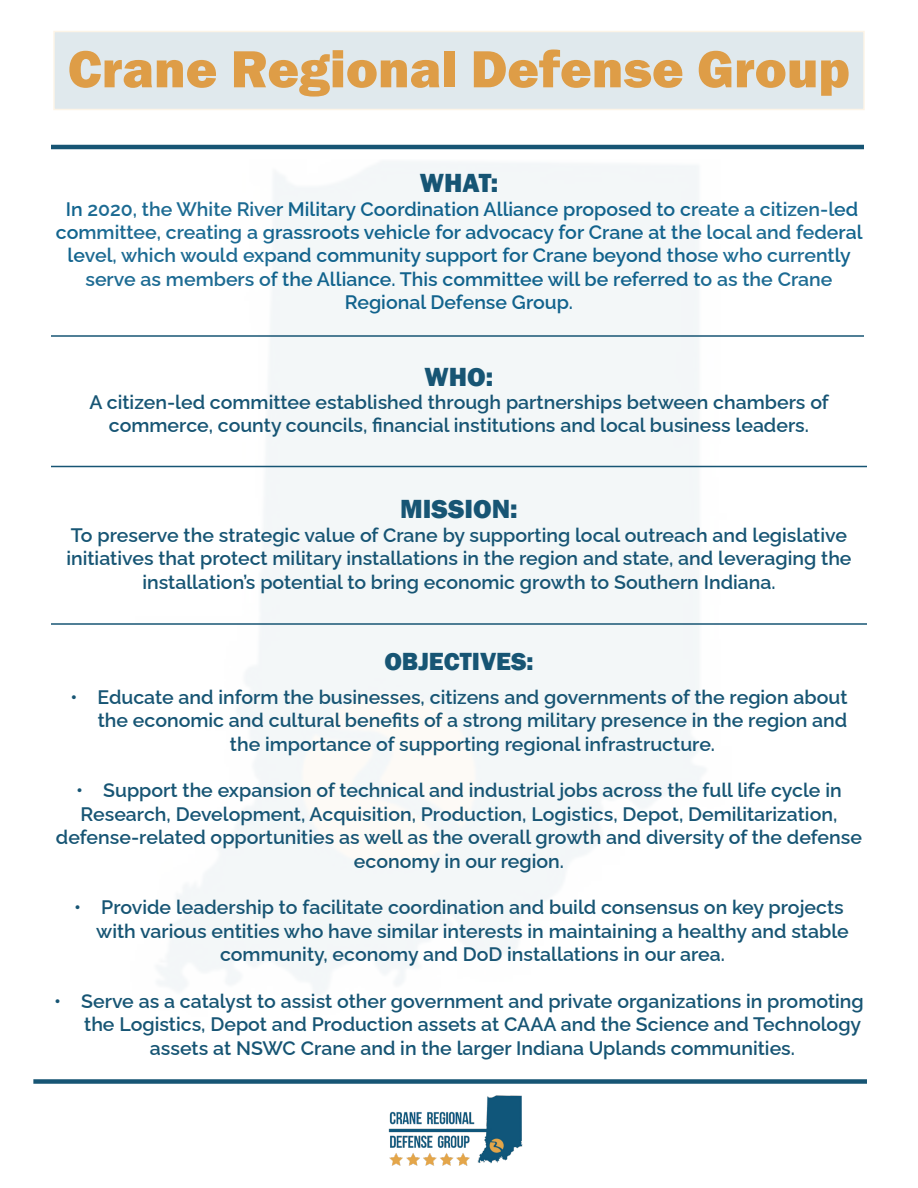
<style>
.page{position:relative;width:918px;height:1188px;background:#fff}
.page>*{position:absolute;margin:0;border:0;box-sizing:border-box;transform-origin:0 0}
.t1{font:800 54px "Franklin Gothic";color:#de9d47}
.t2{font:800 27px "Franklin Gothic";color:#175574}
.t3{font:800 25.5px "Franklin Gothic";color:#175574}
.t4{font:600 19.5px/23.4px "Raleway";color:#175574;text-align:center}
.t5{font:600 19.5px/23.4px "Raleway";color:#12648e;text-align:center}
</style>
<div class="page">
<div style="left:53px;top:31px;width:812px;height:79px;background:#e0e9ed"></div>
<hr style="left:51px;top:335px;width:813px;height:2px;background:#175574">
<hr style="left:51px;top:466px;width:816px;height:1px;background:#175574">
<hr style="left:51px;top:623px;width:816px;height:2px;background:#175574">
<hr style="left:51px;top:145px;width:813px;height:4px;background:#175574">
<div style="left:33px;top:1079px;width:834px;height:5px;background:#175574"></div>
<img style="left:384px;top:1079px;width:150px;height:87px">
<p class="t1" style="left:68px;top:34px;width:784px">Crane Regional Defense Group</p>
<p class="t2" style="left:420px;top:166px;width:80px">WHAT:</p>
<p class="t5" style="left:56px;top:195px;width:808px">In 2020, the White River Military Coordination Alliance proposed to create a citizen-led committee, creating a grassroots vehicle for advocacy for Crane at the local and federal level, which would expand community support for Crane beyond those who currently serve as members of the Alliance. This committee will be referred to as the Crane</p>
<p class="t5" style="left:345px;top:288px;width:230px">Regional Defense Group.</p>
<p class="t2" style="left:425px;top:359px;width:70px">WHO:</p>
<p class="t4" style="left:90px;top:388px;width:741px">A citizen-led committee established through partnerships between chambers of</p>
<p class="t4" style="left:109px;top:412px;width:702px">commerce, county councils, financial institutions and local business leaders.</p>
<p class="t2" style="left:400px;top:492px;width:119px">MISSION:</p>
<p class="t4" style="left:66px;top:521px;width:787px">To preserve the strategic value of Crane by supporting local outreach and legislative initiatives that protect military installations in the region and state, and leveraging the installation’s potential to bring economic growth to Southern Indiana.</p>
<p class="t3" style="left:384px;top:645px;width:151px">OBJECTIVES:</p>
<p class="t4" style="left:70px;top:683px;width:779px">• Educate and inform the businesses, citizens and governments of the region about</p>
<p class="t4" style="left:98px;top:706px;width:751px">the economic and cultural benefits of a strong military presence in the region and</p>
<p class="t4" style="left:230px;top:730px;width:487px">the importance of supporting regional infrastructure.</p>
<p class="t4" style="left:76px;top:777px;width:767px">• Support the expansion of technical and industrial jobs across the full life cycle in</p>
<p class="t4" style="left:81px;top:800px;width:758px">Research, Development, Acquisition, Production, Logistics, Depot, Demilitarization,</p>
<p class="t4" style="left:56px;top:823px;width:808px">defense-related opportunities as well as the overall growth and diversity of the defense economy in our region.</p>
<p class="t4" style="left:74px;top:894px;width:771px">• Provide leadership to facilitate coordination and build consensus on key projects</p>
<p class="t4" style="left:96px;top:917px;width:754px">with various entities who have similar interests in maintaining a healthy and stable</p>
<p class="t4" style="left:220px;top:940px;width:506px">community, economy and DoD installations in our area.</p>
<p class="t4" style="left:54px;top:987px;width:811px">• Serve as a catalyst to assist other government and private organizations in promoting</p>
<p class="t4" style="left:84px;top:1011px;width:779px">the Logistics, Depot and Production assets at CAAA and the Science and Technology</p>
<p class="t4" style="left:150px;top:1034px;width:647px">assets at NSWC Crane and in the larger Indiana Uplands communities.</p>
</div>
